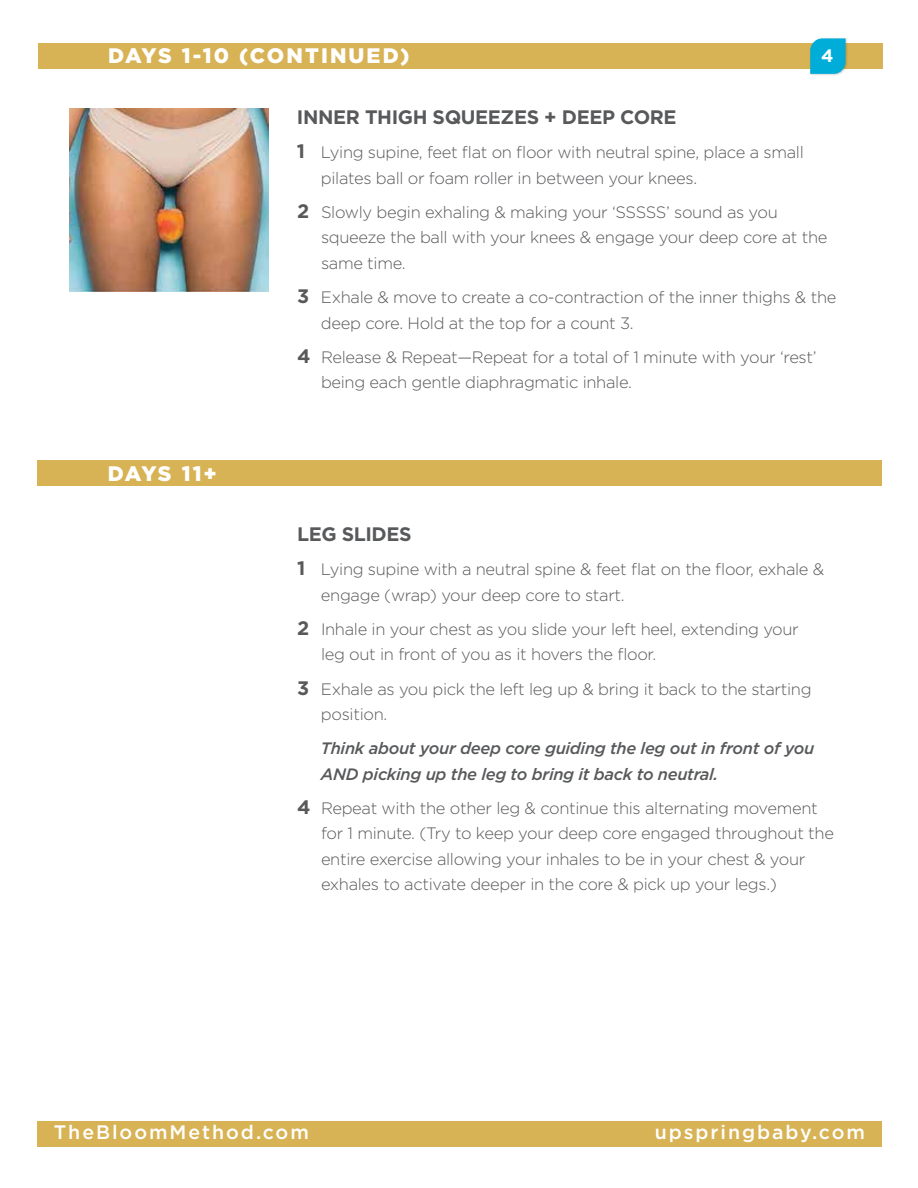
<style>
.page{position:relative;width:918px;height:1188px;background:#fff}
.page>*{position:absolute;margin:0;border:0;box-sizing:border-box;transform-origin:0 0}
.t1{font:900 21px "Gotham";letter-spacing:.1em;color:#fff}
.t2{font:700 19.5px "Gotham";letter-spacing:-.02em;color:#58595b}
.t3{font:500 19.5px "Gotham";letter-spacing:.1em;color:#fff}
.t4{font:700 18px "Gotham";color:#fff}
.t5{font:300 16.5px/25.5px "Gotham";letter-spacing:-.02em;color:#58595b}
.t6{font:italic 500 16.5px/25.5px "Gotham";letter-spacing:-.02em;color:#58595b}
.s1{font-weight:700;font-size:19.5px}
</style>
<div class="page">
<div style="left:38px;top:43px;width:844px;height:26px;background:#d8b355"></div>
<div style="left:38px;top:1121px;width:844px;height:26px;background:#d8b355"></div>
<div style="left:809px;top:37px;width:39px;height:40px;background:#000;opacity:.2"></div>
<svg style="left:810px;top:38px;width:36px;height:36px"></svg>
<img style="left:69px;top:108px;width:199px;height:183px">
<div style="left:38px;top:460px;width:844px;height:26px;background:#d8b355"></div>
<p class="t1" style="left:108px;top:43px;width:303px">DAYS 1-10 (CONTINUED)</p>
<p class="t4" style="left:821px;top:46px;width:14px">4</p>
<p class="t1" style="left:108px;top:461px;width:111px">DAYS 11+</p>
<p class="t2" style="left:297px;top:106px;width:381px">INNER THIGH SQUEEZES + DEEP CORE</p>
<p class="t5" style="left:321px;top:139px;width:484px;text-indent:-24px"><span class="s1">1</span> Lying supine, feet flat on floor with neutral spine, place a small pilates ball or foam roller in between your knees.</p>
<p class="t5" style="left:321px;top:199px;width:508px;text-indent:-24px"><span class="s1">2</span> Slowly begin exhaling &amp; making your ‘SSSSS’ sound as you squeeze the ball with your knees &amp; engage your deep core at the same time.</p>
<p class="t5" style="left:321px;top:284px;width:517px;text-indent:-24px"><span class="s1">3</span> Exhale &amp; move to create a co-contraction of the inner thighs &amp; the deep core. Hold at the top for a count 3.</p>
<p class="t5" style="left:321px;top:344px;width:497px;text-indent:-24px"><span class="s1">4</span> Release &amp; Repeat—Repeat for a total of 1 minute with your ‘rest’ being each gentle diaphragmatic inhale.</p>
<p class="t2" style="left:297px;top:523px;width:116px">LEG SLIDES</p>
<p class="t5" style="left:321px;top:557px;width:505px;text-indent:-24px"><span class="s1">1</span> Lying supine with a neutral spine &amp; feet flat on the floor, exhale &amp; engage (wrap) your deep core to start.</p>
<p class="t5" style="left:321px;top:616px;width:479px;text-indent:-24px"><span class="s1">2</span> Inhale in your chest as you slide your left heel, extending your leg out in front of you as it hovers the floor.</p>
<p class="t5" style="left:321px;top:676px;width:492px;text-indent:-24px"><span class="s1">3</span> Exhale as you pick the left leg up &amp; bring it back to the starting position.</p>
<p class="t6" style="left:321px;top:736px;width:495px">Think about your deep core guiding the leg out in front of you<br>AND picking up the leg to bring it back to neutral.</p>
<p class="t5" style="left:321px;top:795px;width:514px;text-indent:-24px"><span class="s1">4</span> Repeat with the other leg &amp; continue this alternating movement for 1 minute. (Try to keep your deep core engaged throughout the entire exercise allowing your inhales to be in your chest &amp; your exhales to activate deeper in the core &amp; pick up your legs.)</p>
<p class="t3" style="left:54px;top:1121px;width:257px">TheBloomMethod.com</p>
<p class="t3" style="left:655px;top:1121px;width:212px">upspringbaby.com</p>
</div>
